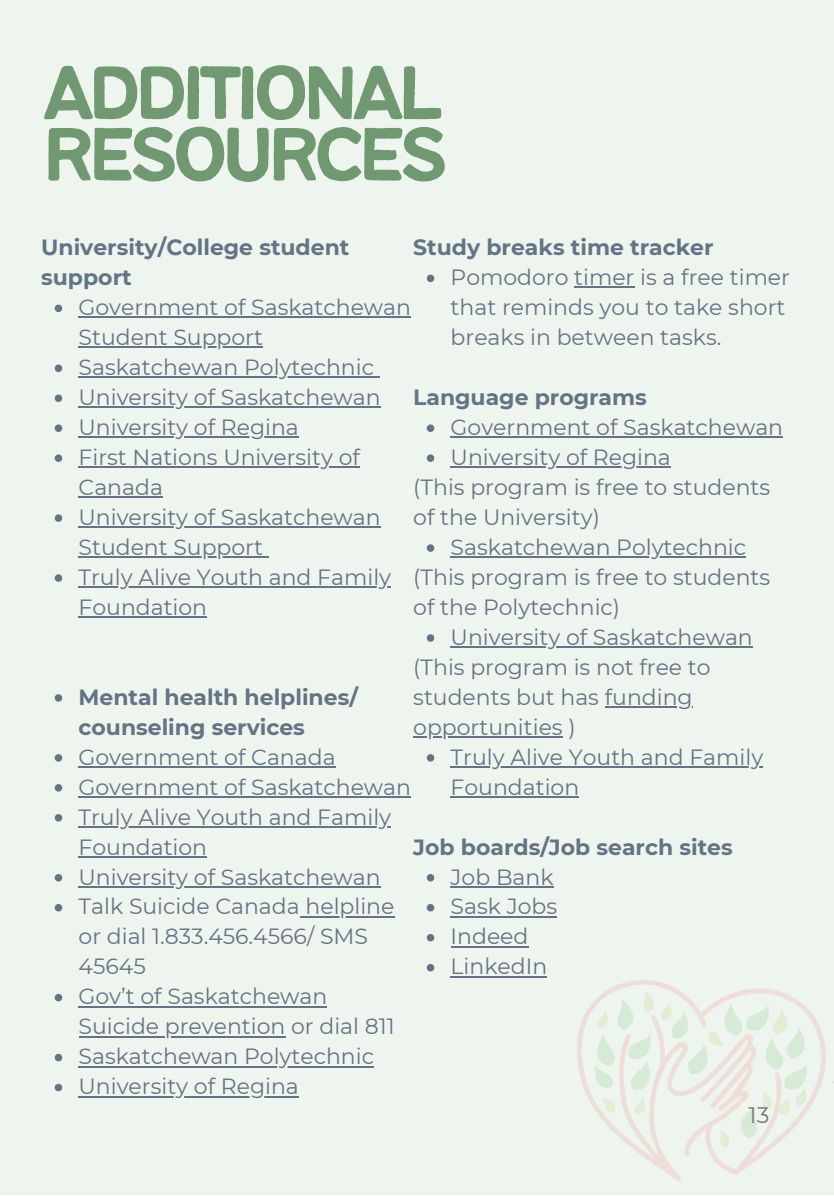
<style>
.page{position:relative;width:834px;height:1196px;background:#fff}
.page>*{position:absolute;margin:0;border:0;box-sizing:border-box;transform-origin:0 0}
.t1{font:99.8px "Bantayog";letter-spacing:-.09em;color:#709972}
.t2{font:22.4px "Montserrat";color:#737373}
.t3{font:22px/30px "Montserrat";color:#647385}
.t4{font:700 22px/30px "Montserrat";color:#647385}
</style>
<div class="page">
<div style="left:0;top:0;width:833px;height:1194px;background:#eef5ee"></div>
<svg style="left:427px;top:275px;width:7px;height:7px"></svg>
<hr style="left:574px;top:287px;width:60px;height:1px;background:#647385">
<svg style="left:427px;top:424px;width:7px;height:8px"></svg>
<hr style="left:451px;top:436px;width:332px;height:2px;background:#647385">
<svg style="left:427px;top:454px;width:7px;height:8px"></svg>
<hr style="left:451px;top:466px;width:220px;height:2px;background:#647385">
<svg style="left:427px;top:544px;width:7px;height:8px"></svg>
<hr style="left:451px;top:556px;width:295px;height:2px;background:#647385">
<svg style="left:427px;top:634px;width:7px;height:7px"></svg>
<hr style="left:451px;top:646px;width:302px;height:1px;background:#647385">
<svg style="left:427px;top:754px;width:7px;height:7px"></svg>
<hr style="left:451px;top:766px;width:312px;height:1px;background:#647385">
<hr style="left:451px;top:796px;width:128px;height:1px;background:#647385">
<svg style="left:427px;top:874px;width:7px;height:7px"></svg>
<hr style="left:451px;top:886px;width:102px;height:1px;background:#647385">
<svg style="left:427px;top:904px;width:7px;height:7px"></svg>
<hr style="left:451px;top:916px;width:106px;height:1px;background:#647385">
<svg style="left:427px;top:934px;width:7px;height:7px"></svg>
<hr style="left:451px;top:946px;width:77px;height:1px;background:#647385">
<svg style="left:427px;top:964px;width:7px;height:7px"></svg>
<hr style="left:451px;top:976px;width:96px;height:1px;background:#647385">
<hr style="left:605px;top:706px;width:87px;height:1px;background:#647385">
<hr style="left:413px;top:736px;width:150px;height:1px;background:#647385">
<img style="left:577px;top:981px;width:249px;height:199px">
<svg style="left:55px;top:304px;width:7px;height:8px"></svg>
<hr style="left:79px;top:316px;width:332px;height:2px;background:#647385">
<hr style="left:79px;top:346px;width:184px;height:2px;background:#647385">
<svg style="left:55px;top:364px;width:7px;height:8px"></svg>
<hr style="left:79px;top:376px;width:295px;height:2px;background:#647385">
<svg style="left:374px;top:376px;width:6px;height:2px"></svg>
<svg style="left:55px;top:394px;width:7px;height:8px"></svg>
<hr style="left:79px;top:406px;width:302px;height:2px;background:#647385">
<svg style="left:55px;top:424px;width:7px;height:8px"></svg>
<hr style="left:79px;top:436px;width:220px;height:2px;background:#647385">
<svg style="left:55px;top:454px;width:7px;height:8px"></svg>
<hr style="left:79px;top:466px;width:281px;height:2px;background:#647385">
<hr style="left:79px;top:496px;width:84px;height:2px;background:#647385">
<svg style="left:55px;top:514px;width:7px;height:8px"></svg>
<hr style="left:79px;top:526px;width:302px;height:2px;background:#647385">
<hr style="left:79px;top:556px;width:184px;height:2px;background:#647385">
<svg style="left:263px;top:556px;width:6px;height:2px"></svg>
<svg style="left:55px;top:574px;width:7px;height:8px"></svg>
<hr style="left:79px;top:586px;width:312px;height:2px;background:#647385">
<hr style="left:79px;top:616px;width:128px;height:2px;background:#647385">
<svg style="left:55px;top:694px;width:7px;height:7px"></svg>
<svg style="left:55px;top:754px;width:7px;height:7px"></svg>
<hr style="left:79px;top:766px;width:257px;height:1px;background:#647385">
<svg style="left:55px;top:784px;width:7px;height:7px"></svg>
<hr style="left:79px;top:796px;width:332px;height:1px;background:#647385">
<svg style="left:55px;top:814px;width:7px;height:7px"></svg>
<hr style="left:79px;top:826px;width:312px;height:1px;background:#647385">
<hr style="left:79px;top:856px;width:128px;height:1px;background:#647385">
<svg style="left:55px;top:874px;width:7px;height:7px"></svg>
<hr style="left:79px;top:886px;width:302px;height:1px;background:#647385">
<svg style="left:55px;top:904px;width:7px;height:7px"></svg>
<hr style="left:300px;top:916px;width:94px;height:1px;background:#647385">
<svg style="left:55px;top:993px;width:7px;height:8px"></svg>
<hr style="left:79px;top:1005px;width:248px;height:2px;background:#647385">
<hr style="left:79px;top:1035px;width:206px;height:2px;background:#647385">
<svg style="left:55px;top:1053px;width:7px;height:8px"></svg>
<hr style="left:79px;top:1065px;width:295px;height:2px;background:#647385">
<svg style="left:55px;top:1083px;width:7px;height:8px"></svg>
<hr style="left:79px;top:1095px;width:220px;height:2px;background:#647385">
<p class="t1" style="left:41px;top:48px;width:404px">additional</p>
<p class="t1" style="left:41px;top:110px;width:410px">resources</p>
<p class="t4" style="left:41px;top:232px;width:310px">University/College student support</p>
<p class="t4" style="left:413px;top:232px;width:302px">Study breaks time tracker</p>
<p class="t3" style="left:451px;top:262px;width:341px">Pomodoro timer is a free timer that reminds you to take short breaks in between tasks.</p>
<p class="t3" style="left:79px;top:292px;width:334px">Government of Saskatchewan<br>Student Support</p>
<p class="t3" style="left:79px;top:352px;width:297px">Saskatchewan Polytechnic</p>
<p class="t3" style="left:79px;top:382px;width:304px">University of Saskatchewan</p>
<p class="t3" style="left:79px;top:412px;width:222px">University of Regina</p>
<p class="t3" style="left:79px;top:442px;width:283px">First Nations University of<br>Canada</p>
<p class="t3" style="left:79px;top:502px;width:304px">University of Saskatchewan<br>Student Support</p>
<p class="t3" style="left:79px;top:562px;width:314px">Truly Alive Youth and Family<br>Foundation</p>
<p class="t4" style="left:413px;top:382px;width:235px">Language programs</p>
<p class="t3" style="left:451px;top:412px;width:334px">Government of Saskatchewan</p>
<p class="t3" style="left:451px;top:442px;width:222px">University of Regina</p>
<p class="t3" style="left:413px;top:472px;width:358px">(This program is free to students of the University)</p>
<p class="t3" style="left:413px;top:562px;width:358px">(This program is free to students of the Polytechnic)</p>
<p class="t3" style="left:413px;top:652px;width:299px">(This program is not free to students but has funding opportunities )</p>
<p class="t3" style="left:451px;top:532px;width:297px">Saskatchewan Polytechnic</p>
<p class="t3" style="left:451px;top:622px;width:304px">University of Saskatchewan</p>
<p class="t4" style="left:79px;top:682px;width:281px">Mental health helplines/ counseling services</p>
<p class="t3" style="left:79px;top:741px;width:258px">Government of Canada</p>
<p class="t3" style="left:79px;top:771px;width:334px">Government of Saskatchewan</p>
<p class="t3" style="left:79px;top:801px;width:314px">Truly Alive Youth and Family<br>Foundation</p>
<p class="t3" style="left:79px;top:861px;width:304px">University of Saskatchewan</p>
<p class="t3" style="left:79px;top:891px;width:317px">Talk Suicide Canada helpline or dial 1.833.456.4566/ SMS<br>45645</p>
<p class="t3" style="left:79px;top:981px;width:318px">Gov’t of Saskatchewan<br>Suicide prevention or dial 811</p>
<p class="t3" style="left:79px;top:1041px;width:297px">Saskatchewan Polytechnic</p>
<p class="t3" style="left:79px;top:1071px;width:222px">University of Regina</p>
<p class="t3" style="left:451px;top:741px;width:314px">Truly Alive Youth and Family<br>Foundation</p>
<p class="t4" style="left:413px;top:831px;width:321px">Job boards/Job search sites</p>
<p class="t3" style="left:451px;top:861px;width:104px">Job Bank</p>
<p class="t3" style="left:451px;top:891px;width:108px">Sask Jobs</p>
<p class="t3" style="left:451px;top:921px;width:79px">Indeed</p>
<p class="t3" style="left:451px;top:951px;width:98px">LinkedIn</p>
<p class="t2" style="left:748px;top:1101px;width:22px">13</p>
</div>
